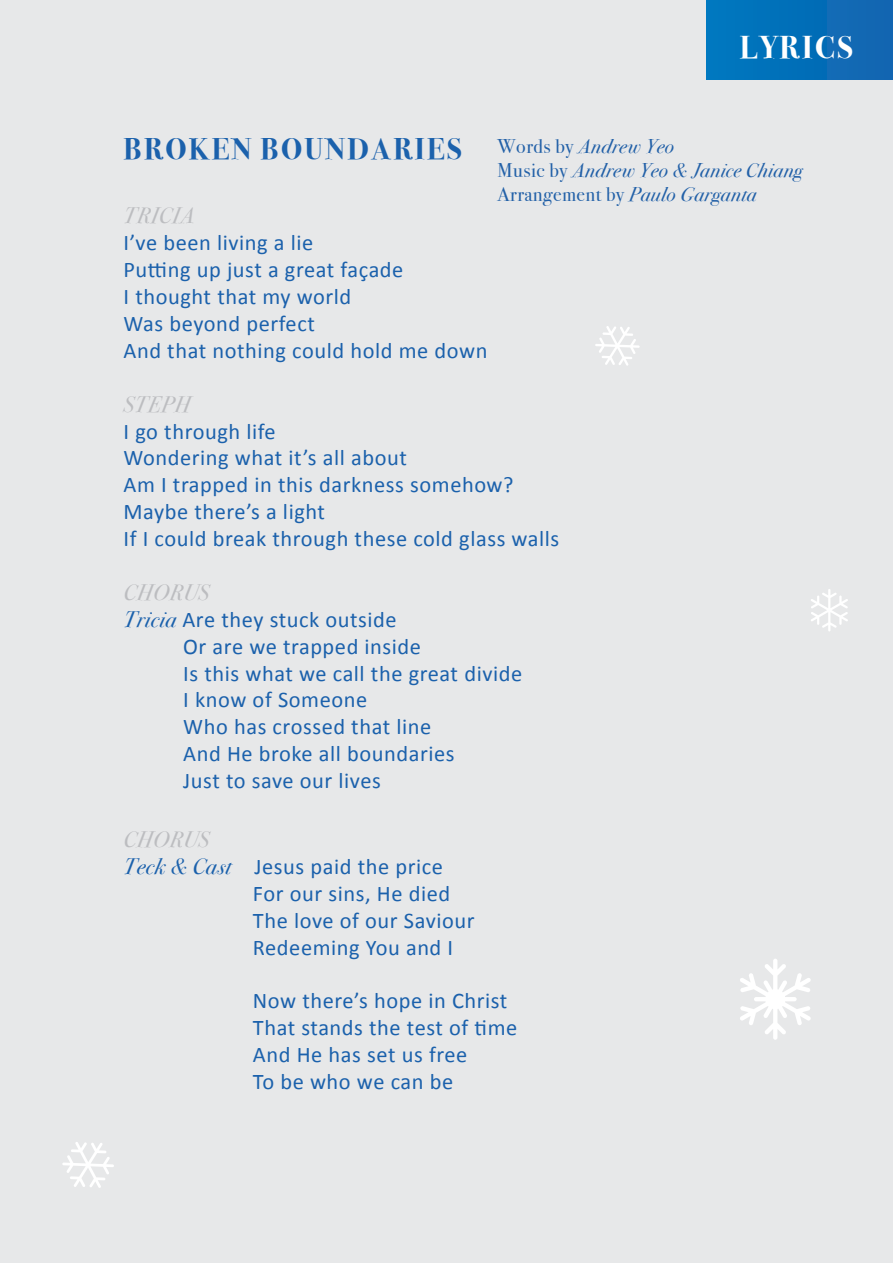
<style>
.page{position:relative;width:893px;height:1263px;background:#e7e8e9}
.page>*{position:absolute;margin:0;border:0;box-sizing:border-box;transform-origin:0 0}
.t1{font:700 31.5px "Bodoni Svty Two ITCTT";letter-spacing:.075em;color:#fff}
.t2{font:700 29.85px "Bodoni Svty Two ITCTT";letter-spacing:.075em;color:#1b61ac}
.t3{font:22.35px/26.8px "Calibri";letter-spacing:.025em;color:#1b61ac}
.t4{font:italic 22.35px "Bodoni Svty Two ITCTT";letter-spacing:.025em;color:#bcbdc0}
.t5{font:italic 19.95px/23.9px "Bodoni Svty Two ITCTT";letter-spacing:.025em;color:#2361a8}
.s1{font-style:normal}
.s2{font-family:"Bodoni Svty Two ITCTT";font-style:italic}
</style>
<div class="page">
<svg style="left:811px;top:589px;width:37px;height:42px"></svg>
<svg style="left:62px;top:1142px;width:52px;height:46px"></svg>
<svg style="left:740px;top:959px;width:71px;height:81px"></svg>
<svg style="left:595px;top:326px;width:45px;height:40px"></svg>
<div style="left:706px;top:0;width:187px;height:79px;background:linear-gradient(to right,#0078c0,#1365b0)"></div>
<h1 class="t1" style="left:740px;top:22px;width:115px">LYRICS</h1>
<h2 class="t2" style="left:124px;top:125px;width:552px">BROKEN BOUNDARIES <sup>Words</sup> <sup>by</sup> <sup>Andrew</sup> <sup>Yeo</sup></h2>
<p class="t5" style="left:498px;top:157px;width:306px"><span class="s1">Music by</span> Andrew Yeo &amp; Janice Chiang<br><span class="s1">Arrangement by</span> Paulo Garganta</p>
<p class="t4" style="left:124px;top:196px;width:72px">TRICIA</p>
<p class="t3" style="left:124px;top:230px;width:365px">I’ve been living a lie<br>Putting up just a great façade<br>I thought that my world<br>Was beyond perfect<br>And that nothing could hold me down</p>
<p class="t4" style="left:124px;top:385px;width:68px">STEPH</p>
<p class="t3" style="left:124px;top:418px;width:437px">I go through life<br>Wondering what it’s all about<br>Am I trapped in this darkness somehow?<br>Maybe there’s a light<br>If I could break through these cold glass walls</p>
<p class="t4" style="left:124px;top:573px;width:87px">CHORUS</p>
<p class="t3" style="left:183px;top:606px;width:340px;text-indent:-60px"><span class="s2">Tricia</span> Are they stuck outside<br>Or are we trapped inside<br>Is this what we call the great divide<br>I know of Someone<br>Who has crossed that line<br>And He broke all boundaries<br>Just to save our lives</p>
<p class="t4" style="left:124px;top:820px;width:87px">CHORUS</p>
<p class="t3" style="left:253px;top:853px;width:223px;text-indent:-129px"><span class="s2">Teck &amp; Cast</span> Jesus paid the price<br>For our sins, He died<br>The love of our Saviour<br>Redeeming You and I</p>
<p class="t3" style="left:253px;top:988px;width:266px">Now there’s hope in Christ<br>That stands the test of time<br>And He has set us free<br>To be who we can be</p>
</div>
